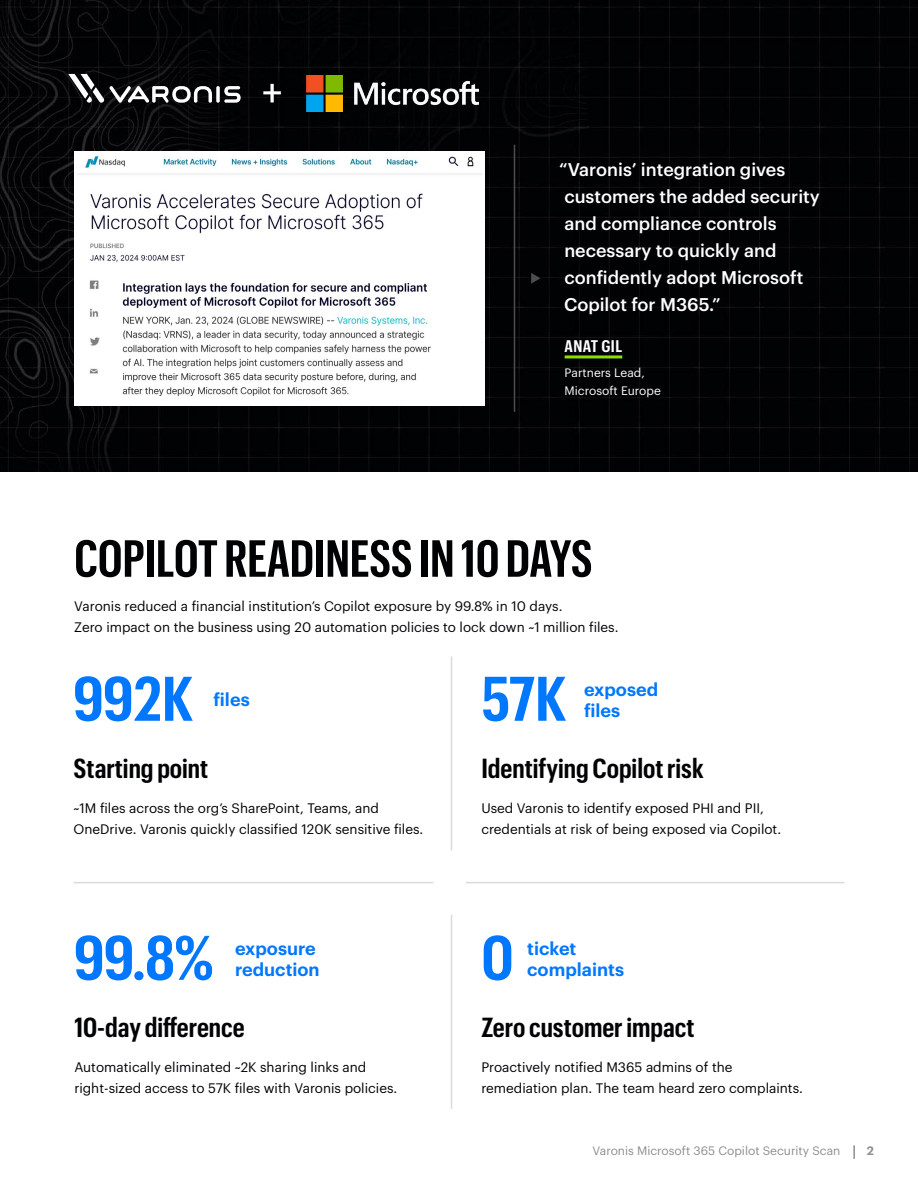
<style>
.page{position:relative;width:918px;height:1188px;background:#fff}
.page>*{position:absolute;margin:0;border:0;box-sizing:border-box;transform-origin:0 0}
.t1{font:600 61.5px "Graphik Cond";letter-spacing:-.005em;color:#07f}
.t2{font:600 51px "Graphik X Cond";color:#010203}
.t3{font:600 27px "Graphik Cond";color:#010203}
.t4{font:500 18px/27px "Graphik LC";color:#fff}
.t5{font:600 18px "Graphik LC";color:#07f}
.t6{font:600 16.5px "Graphik Cond";letter-spacing:.025em;color:#fff}
.t7{font:13.5px/21px "Graphik LC";color:#010203}
.t8{font:12px "Graphik LC";color:#8d8e92}
.t9{font:12px/18px "Graphik LC";color:#fff}
.t10{font:600 12px "Graphik LC";color:#8d8e92}
</style>
<div class="page">
<img style="left:0;top:0;width:918px;height:472px">
<svg style="left:853px;top:1145px;width:2px;height:14px"></svg>
<img style="left:74px;top:151px;width:411px;height:254px">
<hr style="left:565px;top:355px;width:57px;height:3px;background:#8dde00">
<svg style="left:216px;top:86px;width:4px;height:17px"></svg>
<svg style="left:224px;top:86px;width:17px;height:17px"></svg>
<svg style="left:68px;top:74px;width:144px;height:29px"></svg>
<svg style="left:263px;top:84px;width:18px;height:18px"></svg>
<img style="left:307px;top:75px;width:172px;height:37px">
<hr style="left:514px;top:145px;width:1px;height:267px;background:#4c4d4f">
<svg style="left:531px;top:273px;width:9px;height:11px"></svg>
<hr style="left:451px;top:656px;width:1px;height:194px;background:#dadbe1">
<hr style="left:451px;top:915px;width:1px;height:194px;background:#dadbe1">
<hr style="left:74px;top:882px;width:359px;height:1px;background:#dadbe1">
<hr style="left:466px;top:882px;width:378px;height:1px;background:#dadbe1">
<h3 class="t4" style="left:559px;top:155px;width:262px">“Varonis’ integration gives customers the added security and compliance controls necessary to quickly and confidently adopt Microsoft<br>Copilot for M365.”</h3>
<p class="t6" style="left:565px;top:335px;width:59px">ANAT GIL</p>
<p class="t9" style="left:565px;top:363px;width:98px">Partners Lead,<br>Microsoft Europe</p>
<h2 class="t2" style="left:74px;top:523px;width:520px">COPILOT READINESS IN 10 DAYS</h2>
<p class="t7" style="left:74px;top:595px;width:546px">Varonis reduced a financial institution’s Copilot exposure by 99.8% in 10 days.<br>Zero impact on the business using 20 automation policies to lock down ~1 million files.</p>
<h1 class="t1" style="left:74px;top:655px;width:121px">992K</h1>
<h3 class="t5" style="left:213px;top:686px;width:38px">files</h3>
<h3 class="t3" style="left:74px;top:749px;width:136px">Starting point</h3>
<p class="t7" style="left:74px;top:796px;width:351px">~1M files across the org’s SharePoint, Teams, and<br>OneDrive. Varonis quickly classified 120K sensitive files.</p>
<h1 class="t1" style="left:74px;top:914px;width:141px">99.8%</h1>
<h3 class="t5" style="left:235px;top:935px;width:82px">exposure</h3>
<h3 class="t5" style="left:235px;top:956px;width:86px">reduction</h3>
<h3 class="t3" style="left:74px;top:1008px;width:172px">10-day difference</h3>
<p class="t7" style="left:74px;top:1055px;width:325px">Automatically eliminated ~2K sharing links and right-sized access to 57K files with Varonis policies.</p>
<h1 class="t1" style="left:481px;top:655px;width:87px">57K</h1>
<h3 class="t5" style="left:584px;top:675px;width:76px">exposed</h3>
<h3 class="t5" style="left:584px;top:696px;width:38px">files</h3>
<h3 class="t3" style="left:481px;top:749px;width:224px">Identifying Copilot risk</h3>
<p class="t7" style="left:481px;top:796px;width:301px">Used Varonis to identify exposed PHI and PII, credentials at risk of being exposed via Copilot.</p>
<h1 class="t1" style="left:481px;top:914px;width:34px">0</h1>
<h3 class="t5" style="left:527px;top:935px;width:51px">ticket</h3>
<h3 class="t5" style="left:527px;top:956px;width:98px">complaints</h3>
<h3 class="t3" style="left:481px;top:1008px;width:215px">Zero customer impact</h3>
<p class="t7" style="left:481px;top:1055px;width:323px">Proactively notified M365 admins of the remediation plan. The team heard zero complaints.</p>
<p class="t8" style="left:592px;top:1142px;width:250px">Varonis Microsoft 365 Copilot Security Scan</p>
<p class="t10" style="left:867px;top:1142px;width:9px">2</p>
</div>
